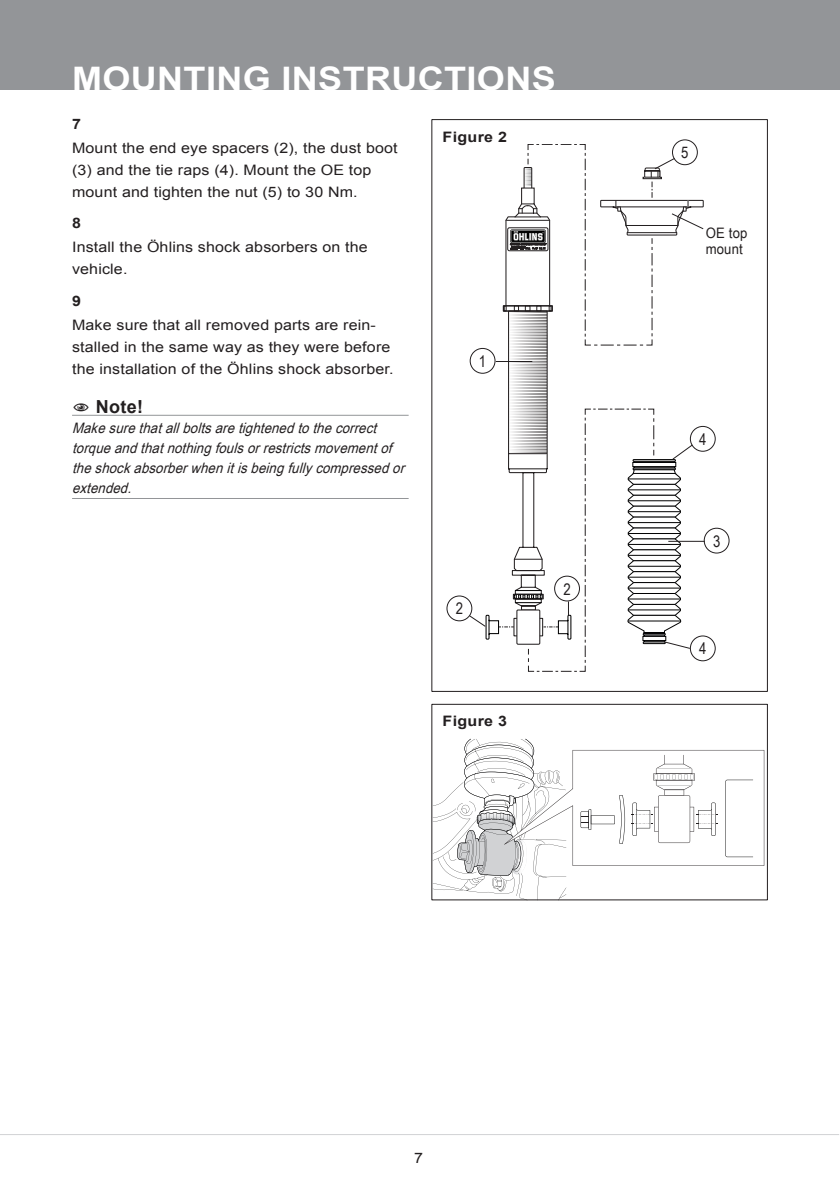
<style>
.page{position:relative;width:840px;height:1191px;background:#fff}
.page>*{position:absolute;margin:0;border:0;box-sizing:border-box;transform-origin:0 0}
.t1{font:700 32.4px "Arial";letter-spacing:.01em;color:#fff;scale:1.11 1}
.t2{font:700 18px "Arial";color:#231f20}
.t3{font:16px "Arial Narrow";color:#231f20}
.t4{font:14.4px/22px "Arial";letter-spacing:.01em;color:#231f20;scale:1.11 1}
.t5{font:italic 14.4px/20px "Arial Narrow";color:#231f20;scale:1.11 1}
.t6{font:700 14.4px "Arial";letter-spacing:.02em;color:#231f20;scale:1.11 1}
.t7{font:14.4px/16px "Arial Narrow";letter-spacing:.01em;color:#231f20;scale:1.11 1}
</style>
<div class="page">
<div style="left:0;top:0;width:839px;height:90px;background:#939598"></div>
<hr style="left:0;top:1134px;width:838px;height:1px;background:#d1d2d4">
<svg style="left:433px;top:739px;width:330px;height:159px"></svg>
<hr style="left:72px;top:415px;width:336px;height:1px;background:#939598">
<hr style="left:72px;top:498px;width:336px;height:1px;background:#939598">
<div style="left:446px;top:595px;width:26px;height:26px;border:1px solid #231f20;border-radius:50%"></div>
<div style="left:703px;top:528px;width:26px;height:25px;border:1px solid #231f20;border-radius:50%"></div>
<div style="left:671px;top:139px;width:26px;height:26px;border:1px solid #231f20;border-radius:50%"></div>
<div style="left:689px;top:426px;width:26px;height:26px;border:1px solid #231f20;border-radius:50%"></div>
<div style="left:689px;top:635px;width:26px;height:26px;border:1px solid #231f20;border-radius:50%"></div>
<div style="left:431px;top:704px;width:336px;height:196px;border:1px solid #231f20"></div>
<svg style="left:468px;top:144px;width:236px;height:528px"></svg>
<h1 class="t1" style="left:72px;top:57px;width:437px">MOUNTING INSTRUCTIONS</h1>
<p class="t6" style="left:72px;top:114px;width:10px">7</p>
<p class="t4" style="left:72px;top:137px;width:295px">Mount the end eye spacers (2), the dust boot (3) and the tie raps (4). Mount the OE top mount and tighten the nut (5) to 30 Nm.</p>
<p class="t6" style="left:72px;top:213px;width:10px">8</p>
<p class="t4" style="left:72px;top:236px;width:268px">Install the Öhlins shock absorbers on the vehicle.</p>
<p class="t6" style="left:72px;top:291px;width:10px">9</p>
<p class="t4" style="left:72px;top:313px;width:291px">Make sure that all removed parts are rein&shy;stalled in the same way as they were before the installation of the Öhlins shock absorber.</p>
<p class="t2" style="left:109px;top:394px;width:36px">Not e!</p>
<p class="t5" style="left:72px;top:417px;width:305px">Makesurethatallboltsaretightenedtothecorrect torqueandthatnothingfoulsorrestrictsmovementof theshockabsorberwhenitisbeingfullycompressedor extended.</p>
<p class="t6" style="left:442px;top:127px;width:60px">Figure 2</p>
<p class="t3" style="left:478px;top:349px;width:9px">1</p>
<p class="t3" style="left:455px;top:597px;width:9px">2</p>
<p class="t3" style="left:563px;top:577px;width:9px">2</p>
<p class="t6" style="left:442px;top:712px;width:60px">Figure 3</p>
<p class="t3" style="left:681px;top:141px;width:9px">5</p>
<p class="t7" style="left:705px;top:225px;width:39px">OE top mount</p>
<p class="t3" style="left:698px;top:427px;width:9px">4</p>
<p class="t3" style="left:712px;top:529px;width:9px">3</p>
<p class="t3" style="left:698px;top:637px;width:9px">4</p>
<p class="t4" style="left:414px;top:1147px;width:10px">7</p>
</div>
